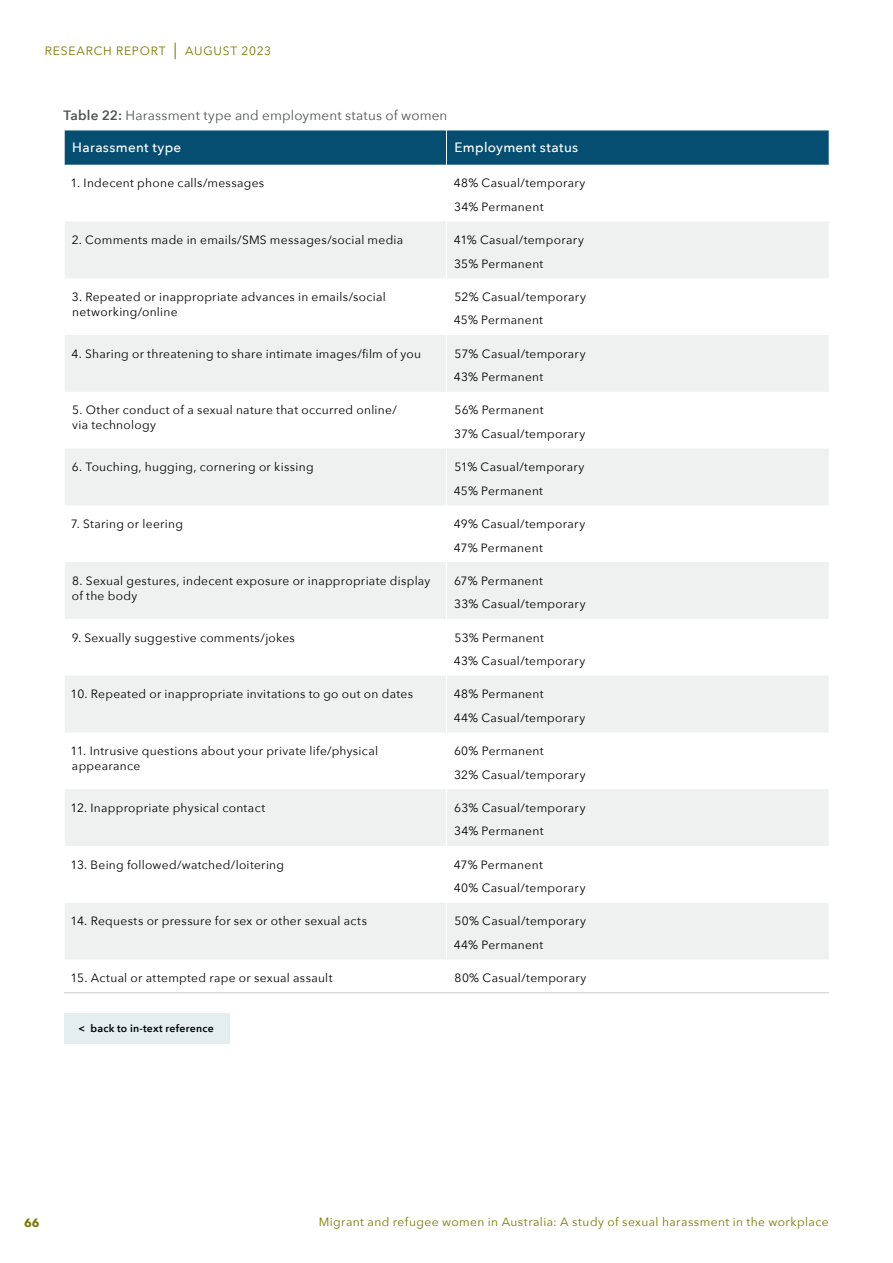
<style>
.page{position:relative;width:893px;height:1263px;background:#fff}
.page>*{position:absolute;margin:0;border:0;box-sizing:border-box;transform-origin:0 0}
.t1{font:13.5px "Avenir Next";letter-spacing:.01em;color:#505554}
.t2{font:500 13.5px "Avenir Next";letter-spacing:.025em;color:#fff}
.t3{font:12px/23.5px "Avenir Next";letter-spacing:.025em;color:#000}
.t4{font:12px "Avenir Next";letter-spacing:.035em;color:#797700}
.t5{font:12px "Avenir Next";letter-spacing:.065em;color:#797700}
.t6{font:700 12px "Avenir Next";color:#797700}
.t7{font:600 10.5px "Avenir Next";letter-spacing:.025em;color:#000}
.s1{font-size:16.5px}
.s2{font-weight:600}
</style>
<div class="page">
<div style="left:65px;top:131px;width:764px;height:34px;background:#064e71"></div>
<svg style="left:65px;top:222px;width:764px;height:737px;fill:#eff0f0"></svg>
<hr style="left:446px;top:130px;width:1px;height:35px;background:#fff">
<hr style="left:446px;top:221px;width:1px;height:57px;background:#fff">
<hr style="left:446px;top:335px;width:1px;height:57px;background:#fff">
<hr style="left:446px;top:449px;width:1px;height:56px;background:#fff">
<hr style="left:446px;top:562px;width:1px;height:57px;background:#fff">
<hr style="left:446px;top:676px;width:1px;height:56px;background:#fff">
<hr style="left:446px;top:789px;width:1px;height:57px;background:#fff">
<hr style="left:446px;top:903px;width:1px;height:56px;background:#fff">
<hr style="left:64px;top:992px;width:382px;height:1px;background:#c9cbce">
<hr style="left:446px;top:992px;width:383px;height:1px;background:#c9cbce">
<div style="left:64px;top:1012px;width:166px;height:31px;background:#e4eeef"></div>
<p class="t5" style="left:45px;top:40px;width:228px">RESEARCH REPORT <span class="s1">|</span> AUGUST 2023</p>
<p class="t1" style="left:64px;top:103px;width:385px"><span class="s2">Table 22:</span> Harassment type and employment status of women</p>
<p class="t2" style="left:72px;top:136px;width:111px">Harassment type</p>
<p class="t2" style="left:455px;top:136px;width:125px">Employment status</p>
<p class="t3" style="left:71px;top:171px;width:195px">1. Indecent phone calls/messages</p>
<p class="t3" style="left:454px;top:171px;width:133px">48% Casual/temporary<br>34% Permanent</p>
<p class="t3" style="left:72px;top:228px;width:333px">2. Comments made in emails/SMS messages/social media</p>
<p class="t3" style="left:454px;top:228px;width:132px">41% Casual/temporary<br>35% Permanent</p>
<p class="t3" style="left:72px;top:289px;width:315px;line-height:15px">3. Repeated or inappropriate advances in emails/social networking/online</p>
<p class="t3" style="left:454px;top:284px;width:134px">52% Casual/temporary<br>45% Permanent</p>
<p class="t3" style="left:71px;top:341px;width:351px">4. Sharing or threatening to share intimate images/film of you</p>
<p class="t3" style="left:454px;top:341px;width:133px">57% Casual/temporary<br>43% Permanent</p>
<p class="t3" style="left:72px;top:402px;width:326px;line-height:15px">5. Other conduct of a sexual nature that occurred online/ via technology</p>
<p class="t3" style="left:454px;top:398px;width:133px">56% Permanent<br>37% Casual/temporary</p>
<p class="t3" style="left:72px;top:455px;width:243px">6. Touching, hugging, cornering or kissing</p>
<p class="t3" style="left:454px;top:455px;width:132px">51% Casual/temporary<br>45% Permanent</p>
<p class="t3" style="left:71px;top:511px;width:114px">7. Staring or leering</p>
<p class="t3" style="left:454px;top:511px;width:133px">49% Casual/temporary<br>47% Permanent</p>
<p class="t3" style="left:72px;top:573px;width:360px;line-height:15px">8. Sexual gestures, indecent exposure or inappropriate display of the body</p>
<p class="t3" style="left:454px;top:568px;width:133px">67% Permanent<br>33% Casual/temporary</p>
<p class="t3" style="left:72px;top:625px;width:225px">9. Sexually suggestive comments/jokes</p>
<p class="t3" style="left:454px;top:625px;width:133px">53% Permanent<br>43% Casual/temporary</p>
<p class="t3" style="left:71px;top:682px;width:344px">10. Repeated or inappropriate invitations to go out on dates</p>
<p class="t3" style="left:454px;top:682px;width:133px">48% Permanent<br>44% Casual/temporary</p>
<p class="t3" style="left:71px;top:743px;width:309px;line-height:15px">11. Intrusive questions about your private life/physical appearance</p>
<p class="t3" style="left:454px;top:739px;width:133px">60% Permanent<br>32% Casual/temporary</p>
<p class="t3" style="left:71px;top:795px;width:196px">12. Inappropriate physical contact</p>
<p class="t3" style="left:454px;top:795px;width:133px">63% Casual/temporary<br>34% Permanent</p>
<p class="t3" style="left:71px;top:852px;width:215px">13. Being followed/watched/loitering</p>
<p class="t3" style="left:454px;top:852px;width:133px">47% Permanent<br>40% Casual/temporary</p>
<p class="t3" style="left:71px;top:909px;width:298px">14. Requests or pressure for sex or other sexual acts</p>
<p class="t3" style="left:454px;top:909px;width:134px">50% Casual/temporary<br>44% Permanent</p>
<p class="t3" style="left:71px;top:966px;width:263px">15. Actual or attempted rape or sexual assault</p>
<p class="t3" style="left:455px;top:966px;width:133px">80% Casual/temporary</p>
<p class="t7" style="left:78px;top:1019px;width:137px">&lt; back to in-text reference</p>
<p class="t6" style="left:24px;top:1212px;width:17px">66</p>
<p class="t4" style="left:319px;top:1212px;width:511px">Migrant and refugee women in Australia: A study of sexual harassment in the workplace</p>
</div>
